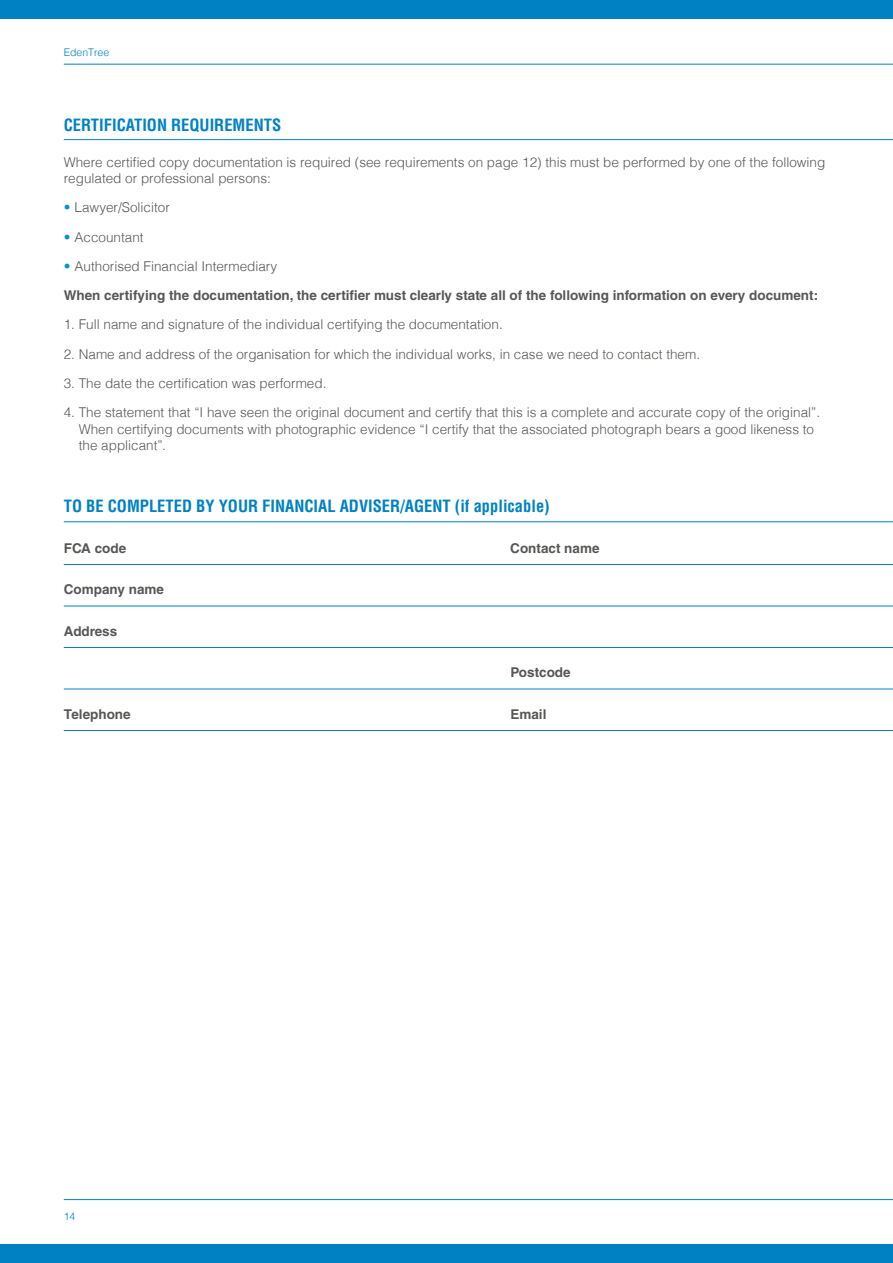
<style>
.page{position:relative;width:893px;height:1263px;background:#fff}
.page>*{position:absolute;margin:0;border:0;box-sizing:border-box;transform-origin:0 0}
._04_Section_Header{font:700 condensed 16.5px "Helvetica LT Std";color:#0081c3}
._06_Form_Field_L{font:300 13.5px/16.5px "Helvetica";color:#575756}
._06_Form_Field_L-2{font:700 13.5px "Helvetica LT Std";color:#575756}
._05_Form_Field_B{font:700 13.5px "Helvetica LT Std";color:#575756}
.t1{font:300 10.5px "Helvetica";color:#0081c3}
.s1{color:#0096d0}
</style>
<div class="page">
<div style="left:0;top:0;width:893px;height:19px;background:#0081c3"></div>
<div style="left:0;top:1244px;width:893px;height:19px;background:#0081c3"></div>
<hr style="left:64px;top:64px;width:829px;height:1px;background:#0081c3">
<hr style="left:64px;top:1199px;width:829px;height:1px;background:#0081c3">
<hr style="left:64px;top:139px;width:829px;height:1px;background:#0081c3">
<hr style="left:64px;top:521px;width:829px;height:1px;background:#0081c3">
<hr style="left:64px;top:606px;width:829px;height:1px;background:#0081c3">
<hr style="left:64px;top:564px;width:829px;height:1px;background:#0081c3">
<hr style="left:64px;top:730px;width:829px;height:1px;background:#0081c3">
<hr style="left:64px;top:647px;width:829px;height:1px;background:#0081c3">
<hr style="left:64px;top:689px;width:829px;height:1px;background:#0081c3">
<p class="t1" style="left:64px;top:43px;width:47px">EdenTree</p>
<p class="_04_Section_Header" style="left:64px;top:115px;width:219px">CERTIFICATION REQUIREMENTS</p>
<p class="_06_Form_Field_L" style="left:64px;top:153px;width:763px">Where certified copy documentation is required (see requirements on page 12) this must be performed by one of the following regulated or professional persons:</p>
<p class="_06_Form_Field_L" style="left:64px;top:198px;width:108px"><span class="s1">•</span> Lawyer/Solicitor</p>
<p class="_06_Form_Field_L" style="left:64px;top:228px;width:81px"><span class="s1">•</span> Accountant</p>
<p class="_06_Form_Field_L" style="left:64px;top:257px;width:215px"><span class="s1">•</span> Authorised Financial Intermediary</p>
<p class="_06_Form_Field_L-2" style="left:64px;top:287px;width:756px">When certifying the documentation, the certifier must clearly state all of the following information on every document:</p>
<p class="_06_Form_Field_L" style="left:64px;top:315px;width:440px">1. Full name and signature of the individual certifying the documentation.</p>
<p class="_06_Form_Field_L" style="left:64px;top:345px;width:638px">2. Name and address of the organisation for which the individual works, in case we need to contact them.</p>
<p class="_06_Form_Field_L" style="left:64px;top:374px;width:264px">3. The date the certification was performed.</p>
<p class="_06_Form_Field_L" style="left:79px;top:403px;width:743px;text-indent:-15px">4. The statement that “I have seen the original document and certify that this is a complete and accurate copy of the original”.<br>When certifying documents with photographic evidence “I certify that the associated photograph bears a good likeness to the applicant”.</p>
<p class="_04_Section_Header" style="left:64px;top:496px;width:487px">TO BE COMPLETED BY YOUR FINANCIAL ADVISER/AGENT (if applicable)</p>
<p class="_05_Form_Field_B" style="left:64px;top:540px;width:64px">FCA code</p>
<p class="_05_Form_Field_B" style="left:510px;top:540px;width:91px">Contact name</p>
<p class="_05_Form_Field_B" style="left:64px;top:581px;width:102px">Company name</p>
<p class="_05_Form_Field_B" style="left:64px;top:623px;width:55px">Address</p>
<p class="_05_Form_Field_B" style="left:510px;top:664px;width:62px">Postcode</p>
<p class="_05_Form_Field_B" style="left:64px;top:706px;width:68px">Telephone</p>
<p class="_05_Form_Field_B" style="left:510px;top:706px;width:38px">Email</p>
<p class="t1" style="left:64px;top:1207px;width:13px">14</p>
</div>
